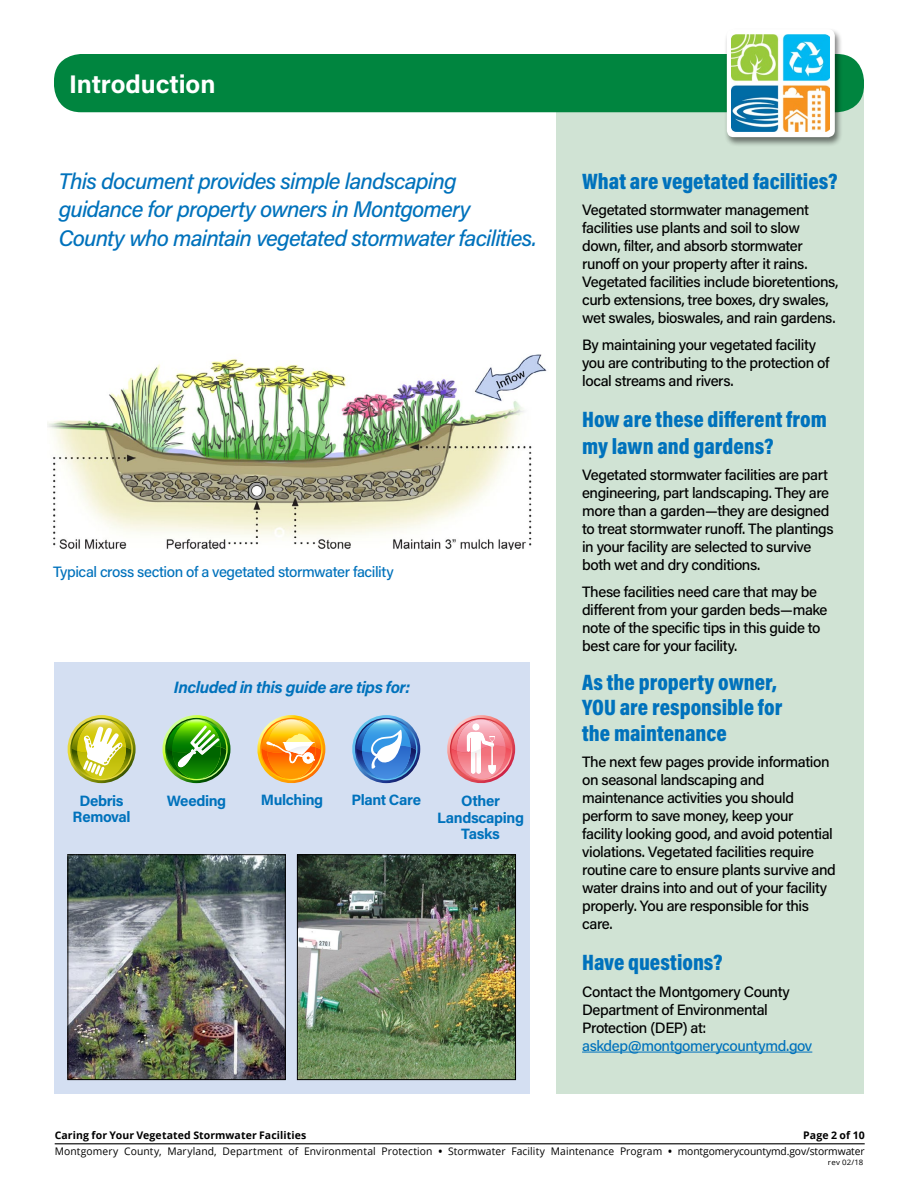
<style>
.page{position:relative;width:918px;height:1188px;background:#fff}
.page>*{position:absolute;margin:0;border:0;box-sizing:border-box;transform-origin:0 0}
.head1_white{font:700 25.5px "Acumin Pro";letter-spacing:-.005em;color:#fff}
.New_head{font:900 22.5px/25.5px "Acumin Pro Cond";color:#0072bc}
.Intro_Blue_Italic{font:italic 500 22.5px/28.5px "Acumin Pro";letter-spacing:-.04em;color:#0072bc}
.t1{font:italic 700 16.5px "Acumin Pro";letter-spacing:-.025em;color:#0072bc}
.body{font:500 15px/18px "Acumin Pro";letter-spacing:-.03em;color:#000}
.New_Labels{font:700 15px/16.5px "Acumin Pro";letter-spacing:-.025em;color:#0072bc;text-align:center}
.t2{font:500 15px "Acumin Pro";letter-spacing:-.025em;color:#0072bc}
.t3{font:10.5px/15.9px "Open Sans";letter-spacing:.01em;color:#000;text-align:right}
.t4{font:700 10.5px "Open Sans";letter-spacing:.01em;color:#000}
.t5{font:7.5px "Open Sans";letter-spacing:.02em;color:#000;scale:1.05 1}
.s1{color:#0072bc}
.s2{font-weight:700}
</style>
<div class="page">
<hr style="left:55px;top:1143px;width:810px;height:1px;background:#000">
<div style="left:54px;top:662px;width:475px;height:432px;background:#d4dff2"></div>
<svg style="left:67px;top:715px;width:69px;height:68px"></svg>
<svg style="left:352px;top:715px;width:68px;height:68px"></svg>
<svg style="left:447px;top:715px;width:68px;height:68px"></svg>
<svg style="left:257px;top:715px;width:68px;height:68px"></svg>
<img style="left:162px;top:715px;width:68px;height:68px">
<img style="left:70px;top:856px;width:214px;height:222px">
<div style="left:68px;top:854px;width:218px;height:226px;border:1px solid #000"></div>
<img style="left:299px;top:856px;width:215px;height:222px">
<div style="left:297px;top:854px;width:219px;height:226px;border:1px solid #000"></div>
<div style="left:556px;top:83px;width:308px;height:1011px;background:#d0e3d4"></div>
<div style="left:54px;top:54px;width:810px;height:58px;background:#00853f;border-radius:27px"></div>
<div style="left:724px;top:28px;width:119px;height:119px;background:#000;opacity:.5"></div>
<div style="left:727px;top:29px;width:108px;height:108px;background:#fff;border-radius:7px"></div>
<img style="left:732px;top:34px;width:97px;height:98px">
<hr style="left:582px;top:1052px;width:230px;height:1px;background:#0072bc">
<img style="left:47px;top:354px;width:500px;height:195px">
<p class="head1_white" style="left:69px;top:66px;width:148px">Introduction</p>
<p class="Intro_Blue_Italic" style="left:59px;top:166px;width:480px">This document provides simple landscaping guidance for property owners in Montgomery<br>County who maintain vegetated stormwater facilities.</p>
<p class="New_head" style="left:582px;top:168px;width:257px">What are vegetated facilities?</p>
<p class="body" style="left:582px;top:201px;width:258px">Vegetated stormwater management facilities use plants and soil to slow down, filter, and absorb stormwater runoff on your property after it rains.<br>Vegetated facilities include bioretentions, curb extensions, tree boxes, dry swales, wet swales, bioswales, and rain gardens.</p>
<p class="body" style="left:582px;top:335px;width:249px">By maintaining your vegetated facility you are contributing to the protection of local streams and rivers.</p>
<p class="New_head" style="left:582px;top:405px;width:246px;line-height:27px">How are these different from my lawn and gardens?</p>
<p class="body" style="left:582px;top:465px;width:253px">Vegetated stormwater facilities are part engineering, part landscaping. They are more than a garden—they are designed to treat stormwater runoff. The plantings in your facility are selected to survive both wet and dry conditions.</p>
<p class="body" style="left:582px;top:582px;width:247px">These facilities need care that may be different from your garden beds—make note of the specific tips in this guide to best care for your facility.</p>
<p class="New_head" style="left:582px;top:669px;width:202px">As the property owner,<br>YOU are responsible for the maintenance</p>
<p class="body" style="left:582px;top:753px;width:255px">The next few pages provide information on seasonal landscaping and maintenance activities you should perform to save money, keep your facility looking good, and avoid potential violations. Vegetated facilities require routine care to ensure plants survive and water drains into and out of your facility properly. You are responsible for this care.</p>
<p class="New_head" style="left:582px;top:949px;width:142px">Have questions?</p>
<p class="body" style="left:582px;top:982px;width:232px">Contact the Montgomery County<br>Department of Environmental<br>Protection (DEP) at: <span class="s1">askdep@montgomerycountymd.gov</span></p>
<p class="t2" style="left:53px;top:562px;width:342px">Typical cross section of a vegetated stormwater facility</p>
<p class="t1" style="left:174px;top:675px;width:238px">Included in this guide are tips for:</p>
<p class="New_Labels" style="left:73px;top:792px;width:59px">Debris<br>Removal</p>
<p class="New_Labels" style="left:351px;top:791px;width:71px">Plant Care</p>
<p class="New_Labels" style="left:437px;top:792px;width:88px">Other<br>Landscaping<br>Tasks</p>
<p class="New_Labels" style="left:167px;top:792px;width:61px">Weeding</p>
<p class="New_Labels" style="left:261px;top:791px;width:64px">Mulching</p>
<p class="t4" style="left:55px;top:1128px;width:253px">Caring for Your Vegetated Stormwater Facilities</p>
<p class="t3" style="left:55px;top:1127px;width:812px"><span class="s2">Page 2 of 10<br></span>Montgomery County, Maryland, Department of Environmental Protection <span class="s2">•</span> Stormwater Facility Maintenance Program <span class="s2">•</span> montgomerycountymd.gov/stormwater</p>
<p class="t5" style="left:828px;top:1157px;width:35px">rev 02/18</p>
</div>
